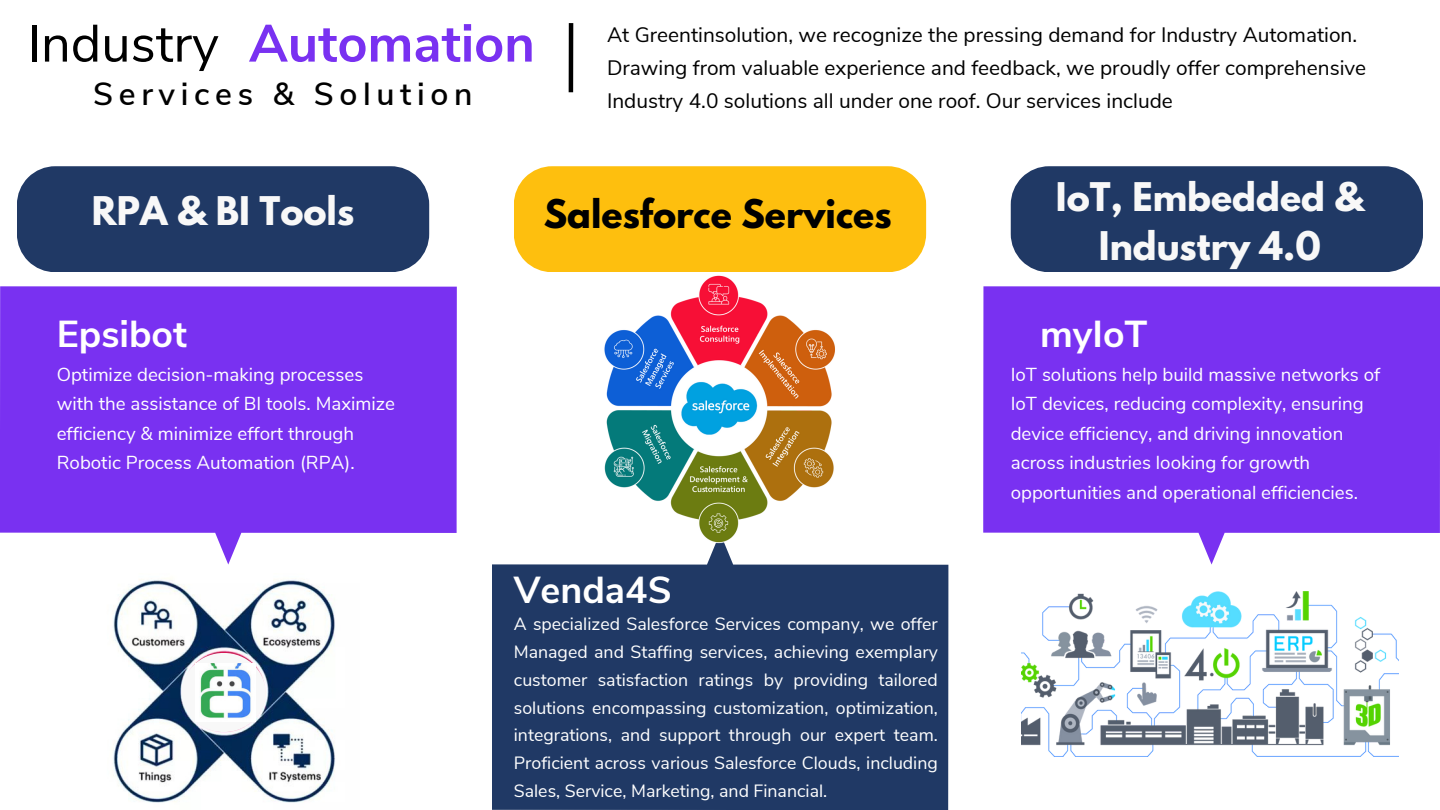
<style>
.page{position:relative;width:1440px;height:810px;background:#fff}
.page>*{position:absolute;margin:0;border:0;box-sizing:border-box;transform-origin:0 0}
.t1{font:700 52.4px "Nunito Sans";color:#7931f1}
.t2{font:52.4px "Nunito Sans";color:#000}
.t3{font:700 37.5px "Nunito Sans";color:#fff}
.t4{font:700 35px/48.8px "League Spartan";color:#f8f8f8;text-align:center}
.t5{font:700 35px "League Spartan";color:#000}
.t6{font:600 31.9px "Nunito Sans";letter-spacing:.175em;color:#000}
.t7{font:20.9px/33px "Nunito Sans";color:#000}
.t8{font:18.7px/29.5px "Nunito Sans";color:#fff}
.t9{font:17.7px/27.8px "Nunito Sans";color:#fff;text-align:justify}
</style>
<div class="page">
<hr style="left:569px;top:23px;width:4px;height:69px;background:#000">
<svg style="left:0;top:286px;width:457px;height:279px;background:#8848f2"></svg>
<svg style="left:983px;top:286px;width:457px;height:279px;background:#8848f2"></svg>
<svg style="left:492px;top:546px;width:456px;height:264px;background:#2f466f"></svg>
<img style="left:1021px;top:592px;width:378px;height:165px">
<img style="left:113px;top:580px;width:222px;height:223px">
<div style="left:182px;top:653px;width:84px;height:79px;background:#f8f8f8;border-radius:50%"></div>
<img style="left:200px;top:664px;width:56px;height:57px">
<img style="left:604px;top:275px;width:231px;height:271px">
<div style="left:17px;top:166px;width:412px;height:106px;background:#203965"></div>
<div style="left:1011px;top:166px;width:412px;height:106px;background:#203965"></div>
<div style="left:514px;top:166px;width:412px;height:106px;background:#febf0e"></div>
<h3 class="t1" style="left:249px;top:9px;width:287px">Automation</h3>
<h4 class="t2" style="left:28px;top:9px;width:193px">Industry</h4>
<h5 class="t6" style="left:93px;top:72px;width:381px">Services &amp; Solution</h5>
<h3 class="t7" style="left:607px;top:19px;width:761px">At Greentinsolution, we recognize the pressing demand for Industry Automation.<br>Drawing from valuable experience and feedback, we proudly offer comprehensive<br>Industry 4.0 solutions all under one roof. Our services include</h3>
<h3 class="t4" style="left:92px;top:191px;width:264px">RPA &amp; BI Tools</h3>
<p class="t5" style="left:544px;top:196px;width:349px">Salesforce Services</p>
<h3 class="t3" style="left:57px;top:309px;width:132px">Epsibot</h3>
<p class="t8" style="left:57px;top:360px;width:340px">Optimize decision-making processes with the assistance of BI tools. Maximize efficiency &amp; minimize effort through Robotic Process Automation (RPA).</p>
<p class="t3" style="left:514px;top:565px;width:159px">Venda4S</p>
<p class="t9" style="left:514px;top:611px;width:426px">A specialized Salesforce Services company, we offer Managed and Staffing services, achieving exemplary customer satisfaction ratings by providing tailored solutions encompassing customization, optimization, integrations, and support through our expert team.<br>Proficient across various Salesforce Clouds, including Sales, Service, Marketing, and Financial.</p>
<h3 class="t4" style="left:1056px;top:177px;width:309px">IoT, Embedded &amp;<br>Industry 4.0</h3>
<h3 class="t3" style="left:1040px;top:309px;width:109px">myIoT</h3>
<p class="t8" style="left:1011px;top:360px;width:371px">IoT solutions help build massive networks of IoT devices, reducing complexity, ensuring device efficiency, and driving innovation across industries looking for growth opportunities and operational efficiencies.</p>
</div>
